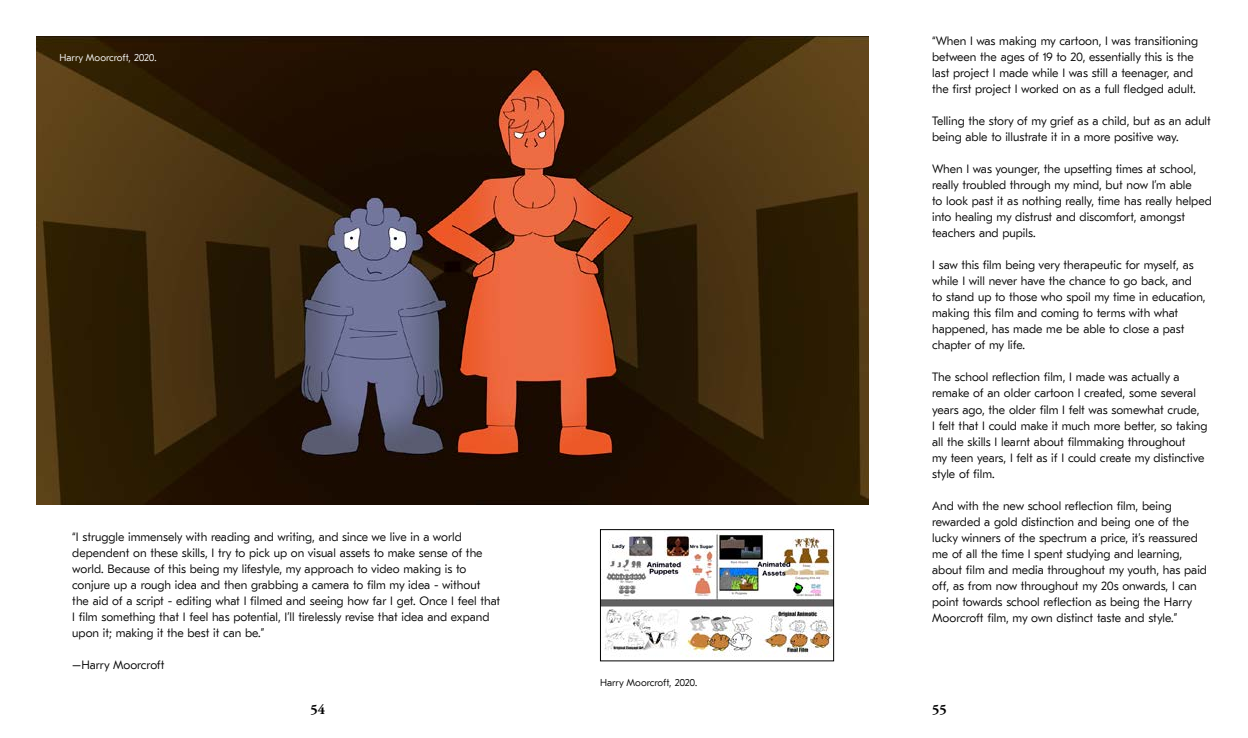
<style>
.page{position:relative;width:1248px;height:738px;background:#fff}
.page>*{position:absolute;margin:0;border:0;box-sizing:border-box;transform-origin:0 0}
.t1{font:700 14px "Adobe Garamond Pro";color:#000}
.t2{font:300 12px/16px "GT Eesti Text";color:#000}
.t3{font:300 10px "GT Eesti Text";color:#fff}
.t4{font:300 10px "GT Eesti Text";color:#000}
</style>
<div class="page">
<img style="left:36px;top:36px;width:832px;height:468px">
<img style="left:602px;top:531px;width:229px;height:126px">
<div style="left:600px;top:529px;width:233px;height:131px;border:1px solid #000"></div>
<p class="t3" style="left:60px;top:52px;width:98px">Harry Moorcroft, 2020.</p>
<p class="t2" style="left:72px;top:528px;width:429px">“I struggle immensely with reading and writing, and since we live in a world dependent on these skills, I try to pick up on visual assets to make sense of the world. Because of this being my lifestyle, my approach to video making is to conjure up a rough idea and then grabbing a camera to film my idea - without<br>the aid of a script - editing what I filmed and seeing how far I get. Once I feel that I film something that I feel has potential, I’ll tirelessly revise that idea and expand upon it; making it the best it can be.”</p>
<p class="t2" style="left:72px;top:656px;width:94px">–Harry Moorcroft</p>
<p class="t4" style="left:600px;top:676px;width:98px">Harry Moorcroft, 2020.</p>
<p class="t2" style="left:932px;top:33px;width:267px">“When I was making my cartoon, I was transitioning between the ages of 19 to 20, essentially this is the last project I made while I was still a teenager, and the first project I worked on as a full fledged adult.</p>
<p class="t2" style="left:932px;top:113px;width:280px">Telling the story of my grief as a child, but as an adult being able to illustrate it in a more positive way.</p>
<p class="t2" style="left:932px;top:161px;width:281px">When I was younger, the upsetting times at school, really troubled through my mind, but now I’m able<br>to look past it as nothing really, time has really helped into healing my distrust and discomfort, amongst teachers and pupils.</p>
<p class="t2" style="left:932px;top:257px;width:275px">I saw this film being very therapeutic for myself, as while I will never have the chance to go back, and<br>to stand up to those who spoil my time in education, making this film and coming to terms with what happened, has made me be able to close a past chapter of my life.</p>
<p class="t2" style="left:932px;top:369px;width:277px">The school reflection film, I made was actually a remake of an older cartoon I created, some several years ago, the older film I felt was somewhat crude,<br>I felt that I could make it much more better, so taking all the skills I learnt about filmmaking throughout<br>my teen years, I felt as if I could create my distinctive style of film.</p>
<p class="t2" style="left:932px;top:497px;width:276px">And with the new school reflection film, being rewarded a gold distinction and being one of the lucky winners of the spectrum a price, it’s reassured me of all the time I spent studying and learning, about film and media throughout my youth, has paid off, as from now throughout my 20s onwards, I can point towards school reflection as being the Harry Moorcroft film, my own distinct taste and style.”</p>
<p class="t1" style="left:310px;top:700px;width:16px">54</p>
<p class="t1" style="left:932px;top:700px;width:16px">55</p>
</div>
